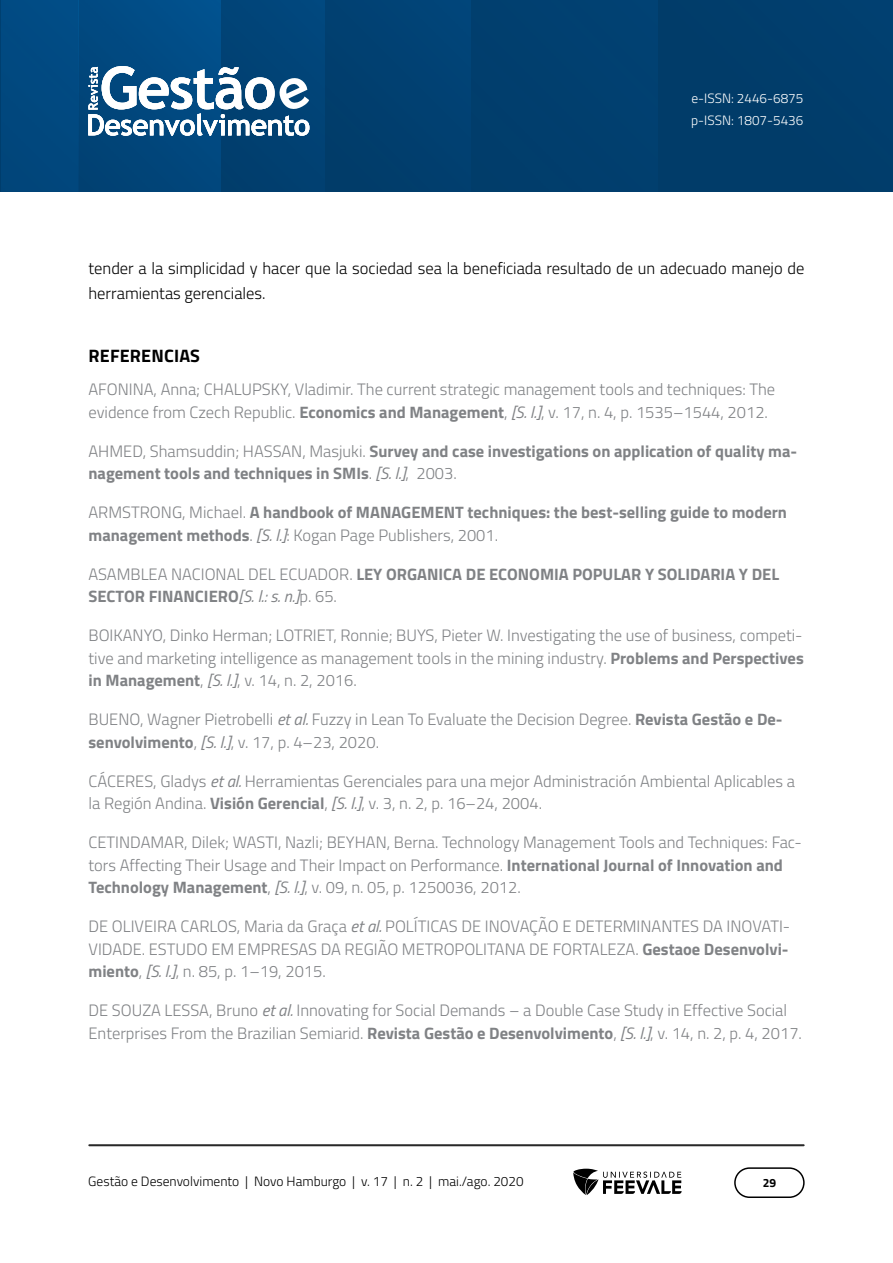
<style>
.page{position:relative;width:893px;height:1263px;background:#fff}
.page>*{position:absolute;margin:0;border:0;box-sizing:border-box;transform-origin:0 0}
.TITULO_1{font:700 18px "Titillium Web";letter-spacing:.01em;color:#000}
.Referências{font:300 16.5px/22.5px "Titillium Web";color:#808285}
.Referências-2{font:700 16.5px/22.5px "Titillium Web";color:#808285}
.Corpo_de_texto{font:300 16.5px/25.5px "Titillium Web";color:#000}
.t1{font:300 13.5px "Titillium Web";color:#000}
.t2{font:300 13.5px/22.5px "Titillium Web";color:#fff}
.t3{font:700 12px "Titillium Web";color:#000}
.s1{font-weight:700}
.s2{font-weight:400;font-style:italic}
.s3{font-weight:300}
</style>
<div class="page">
<hr style="left:892px;top:0;width:1px;height:192px;background:#003863">
<img style="left:1px;top:0;width:891px;height:192px">
<img style="left:78px;top:0;width:1px;height:192px">
<hr style="left:471px;top:0;width:1px;height:192px;background:#013e6c">
<hr style="left:89px;top:1144px;width:715px;height:2px;background:#282828">
<div style="left:734px;top:1167px;width:71px;height:31px;border:2px solid #000;border-radius:15px"></div>
<svg style="left:573px;top:1169px;width:109px;height:26px"></svg>
<svg style="left:88px;top:66px;width:221px;height:70px"></svg>
<p class="t2" style="left:691px;top:86px;width:114px">e-ISSN: 2446-6875 p-ISSN: 1807-5436</p>
<p class="Corpo_de_texto" style="left:88px;top:254px;width:717px">tender a la simplicidad y hacer que la sociedad sea la beneficiada resultado de un adecuado manejo de herramientas gerenciales.</p>
<p class="TITULO_1" style="left:89px;top:342px;width:113px">REFERENCIAS</p>
<p class="Referências" style="left:88px;top:377px;width:688px">AFONINA, Anna; CHALUPSKY, Vladimir. The current strategic management tools and techniques: The evidence from Czech Republic. <span class="s1">Economics and Management</span>, <span class="s2">[S. l.]</span>, v. 17, n. 4, p. 1535–1544, 2012.</p>
<p class="Referências-2" style="left:88px;top:439px;width:710px"><span class="s3">AHMED, Shamsuddin; HASSAN, Masjuki.</span> Survey and case investigations on application of quality ma&shy;nagement tools and techniques in SMIs<span class="s3">.</span> <span class="s2">[S. l.]</span><span class="s3">, 2003.</span></p>
<p class="Referências-2" style="left:88px;top:500px;width:700px"><span class="s3">ARMSTRONG, Michael.</span> A handbook of MANAGEMENT techniques: the best-selling guide to modern management methods<span class="s3">.</span> <span class="s2">[S. l.]</span><span class="s3">: Kogan Page Publishers, 2001.</span></p>
<p class="Referências-2" style="left:88px;top:562px;width:692px"><span class="s3">ASAMBLEA NACIONAL DEL ECUADOR.</span> LEY ORGANICA DE ECONOMIA POPULAR Y SOLIDARIA Y DEL<br>SECTOR FINANCIERO<span class="s2">[S. l.: s. n.]</span><span class="s3">p. 65.</span></p>
<p class="Referências" style="left:88px;top:623px;width:717px;text-align:justify">BOIKANYO, Dinko Herman; LOTRIET, Ronnie; BUYS, Pieter W. Investigating the use of business, competi&shy;tive and marketing intelligence as management tools in the mining industry. <span class="s1">Problems and Perspectives in Management</span>, <span class="s2">[S. l.]</span>, v. 14, n. 2, 2016.</p>
<p class="Referências" style="left:88px;top:707px;width:696px">BUENO, Wagner Pietrobelli <span class="s2">et al.</span> Fuzzy in Lean To Evaluate the Decision Degree. <span class="s1">Revista Gestão e De&shy;senvolvimento</span>, <span class="s2">[S. l.]</span>, v. 17, p. 4–23, 2020.</p>
<p class="Referências" style="left:88px;top:769px;width:708px">CÁCERES, Gladys <span class="s2">et al.</span> Herramientas Gerenciales para una mejor Administración Ambiental Aplicables a la Región Andina. <span class="s1">Visión Gerencial</span>, <span class="s2">[S. l.]</span>, v. 3, n. 2, p. 16–24, 2004.</p>
<p class="Referências" style="left:88px;top:830px;width:715px">CETINDAMAR, Dilek; WASTI, Nazli; BEYHAN, Berna. Technology Management Tools and Techniques: Fac&shy;tors Affecting Their Usage and Their Impact on Performance. <span class="s1">International Journal of Innovation and<br>Technology Management</span>, <span class="s2">[S. l.]</span>, v. 09, n. 05, p. 1250036, 2012.</p>
<p class="Referências" style="left:88px;top:914px;width:703px;text-align:justify">DE OLIVEIRA CARLOS, Maria da Graça <span class="s2">et al.</span> POLÍTICAS DE INOVAÇÃO E DETERMINANTES DA INOVATI-VIDADE. ESTUDO EM EMPRESAS DA REGIÃO METROPOLITANA DE FORTALEZA. <span class="s1">Gestaoe Desenvolvi&shy;miento</span>, <span class="s2">[S. l.]</span>, n. 85, p. 1–19, 2015.</p>
<p class="Referências" style="left:88px;top:998px;width:715px">DE SOUZA LESSA, Bruno <span class="s2">et al.</span> Innovating for Social Demands – a Double Case Study in Effective Social<br>Enterprises From the Brazilian Semiarid. <span class="s1">Revista Gestão e Desenvolvimento</span>, <span class="s2">[S. l.]</span>, v. 14, n. 2, p. 4, 2017.</p>
<p class="t1" style="left:88px;top:1171px;width:437px">Gestão e Desenvolvimento | Novo Hamburgo | v. 17 | n. 2 | mai./ago. 2020</p>
<p class="t3" style="left:763px;top:1174px;width:15px">29</p>
</div>
